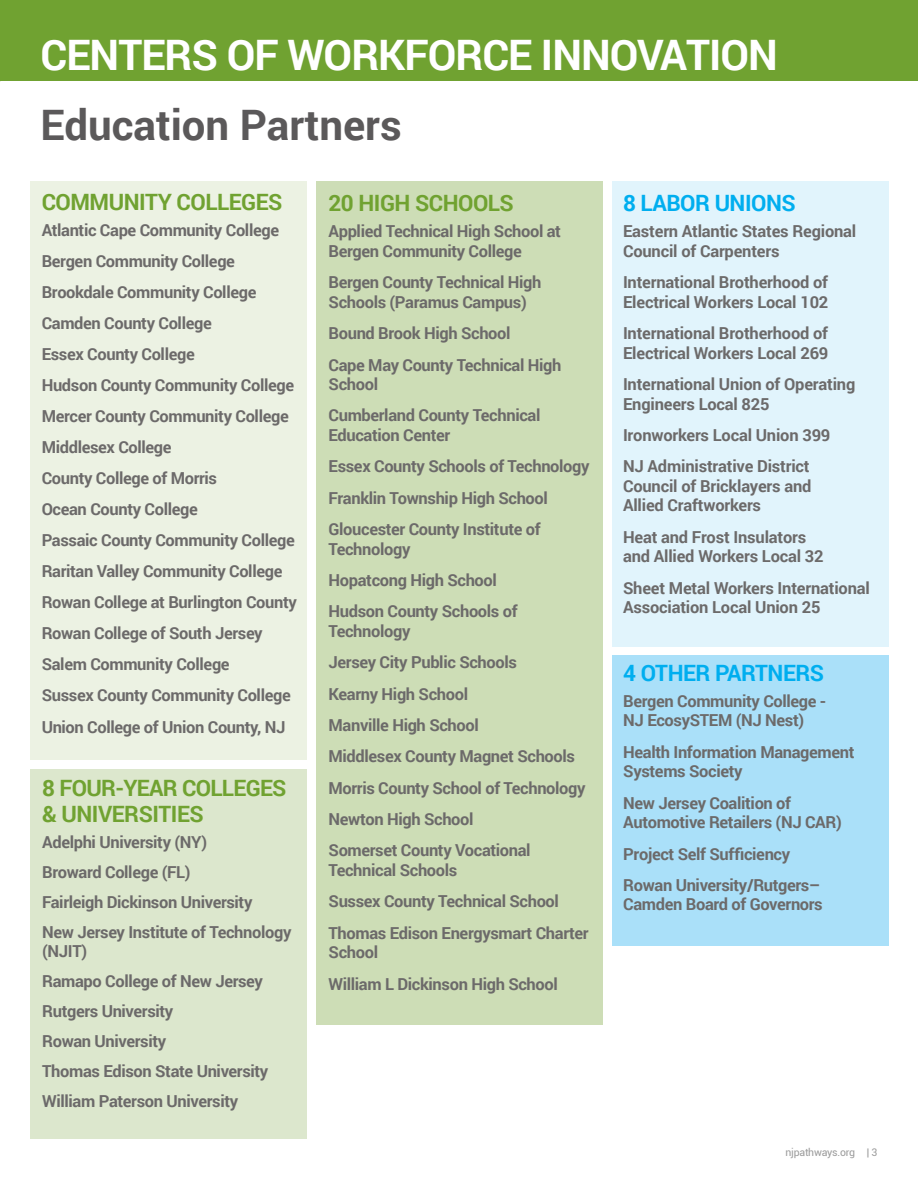
<style>
.page{position:relative;width:918px;height:1188px;background:#fff}
.page>*{position:absolute;margin:0;border:0;box-sizing:border-box;transform-origin:0 0}
.Header_Top_White{font:700 42px "Roboto";letter-spacing:-.02em;color:#fff}
.t1{font:700 42px "Roboto";color:#5b595a}
.Subhead_1{font:700 22.5px/25.5px "Roboto";letter-spacing:-.02em;color:#70a231}
.Subhead_1-2{font:700 22.5px "Roboto";letter-spacing:-.02em;color:#00aeef}
.Bullets{font:700 16.5px/19.5px "Roboto";letter-spacing:-.02em;color:#6c6a6a}
.t2{font:10.5px "Roboto";letter-spacing:-.02em;color:#9b9b9b}
</style>
<div class="page">
<div style="left:0;top:0;width:918px;height:81px;background:#70a231"></div>
<div style="left:31px;top:181px;width:276px;height:579px;background:#ecf2e3"></div>
<div style="left:31px;top:769px;width:276px;height:369px;background:#dce7cd"></div>
<div style="left:613px;top:655px;width:276px;height:290px;background:#aae0f9"></div>
<div style="left:316px;top:181px;width:287px;height:844px;background:#cdddb6"></div>
<div style="left:612px;top:181px;width:277px;height:466px;background:#e1f4fc"></div>
<p class="Header_Top_White" style="left:40px;top:26px;width:739px">CENTERS OF WORKFORCE INNOVATION</p>
<p class="t1" style="left:40px;top:95px;width:363px">Education Partners</p>
<p class="Subhead_1" style="left:42px;top:188px;width:242px">COMMUNITY COLLEGES</p>
<p class="Bullets" style="left:42px;top:220px;width:239px">Atlantic Cape Community College</p>
<p class="Bullets" style="left:42px;top:251px;width:195px">Bergen Community College</p>
<p class="Bullets" style="left:42px;top:282px;width:216px">Brookdale Community College</p>
<p class="Bullets" style="left:42px;top:313px;width:172px">Camden County College</p>
<p class="Bullets" style="left:42px;top:344px;width:155px">Essex County College</p>
<p class="Bullets" style="left:42px;top:375px;width:254px">Hudson County Community College</p>
<p class="Bullets" style="left:42px;top:406px;width:249px">Mercer County Community College</p>
<p class="Bullets" style="left:42px;top:437px;width:131px">Middlesex College</p>
<p class="Bullets" style="left:42px;top:468px;width:177px">County College of Morris</p>
<p class="Bullets" style="left:42px;top:499px;width:158px">Ocean County College</p>
<p class="Bullets" style="left:42px;top:530px;width:255px">Passaic County Community College</p>
<p class="Bullets" style="left:42px;top:561px;width:242px">Raritan Valley Community College</p>
<p class="Bullets" style="left:42px;top:592px;width:257px">Rowan College at Burlington County</p>
<p class="Bullets" style="left:42px;top:623px;width:223px">Rowan College of South Jersey</p>
<p class="Bullets" style="left:42px;top:654px;width:189px">Salem Community College</p>
<p class="Bullets" style="left:42px;top:685px;width:251px">Sussex County Community College</p>
<p class="Bullets" style="left:42px;top:716px;width:245px">Union College of Union County, NJ</p>
<p class="Subhead_1" style="left:42px;top:775px;width:246px">8 FOUR-YEAR COLLEGES &amp; UNIVERSITIES</p>
<p class="Bullets" style="left:42px;top:832px;width:166px">Adelphi University (NY)</p>
<p class="Bullets" style="left:42px;top:862px;width:150px">Broward College (FL)</p>
<p class="Bullets" style="left:42px;top:892px;width:212px">Fairleigh Dickinson University</p>
<p class="Bullets" style="left:42px;top:922px;width:251px">New Jersey Institute of Technology (NJIT)</p>
<p class="Bullets" style="left:42px;top:971px;width:222px">Ramapo College of New Jersey</p>
<p class="Bullets" style="left:42px;top:1001px;width:133px">Rutgers University</p>
<p class="Bullets" style="left:42px;top:1030px;width:126px">Rowan University</p>
<p class="Bullets" style="left:42px;top:1060px;width:228px">Thomas Edison State University</p>
<p class="Bullets" style="left:42px;top:1091px;width:198px">William Paterson University</p>
<p class="Subhead_1" style="left:329px;top:190px;width:187px">20 HIGH SCHOOLS</p>
<p class="Bullets" style="left:329px;top:221px;width:234px">Applied Technical High School at<br>Bergen Community College</p>
<p class="Bullets" style="left:329px;top:272px;width:214px">Bergen County Technical High<br>Schools (Paramus Campus)</p>
<p class="Bullets" style="left:329px;top:323px;width:184px">Bound Brook High School</p>
<p class="Bullets" style="left:329px;top:354px;width:234px">Cape May County Technical High<br>School</p>
<p class="Bullets" style="left:329px;top:405px;width:213px">Cumberland County Technical<br>Education Center</p>
<p class="Bullets" style="left:329px;top:456px;width:263px">Essex County Schools of Technology</p>
<p class="Bullets" style="left:329px;top:487px;width:221px">Franklin Township High School</p>
<p class="Bullets" style="left:329px;top:519px;width:214px">Gloucester County Institute of<br>Technology</p>
<p class="Bullets" style="left:329px;top:570px;width:170px">Hopatcong High School</p>
<p class="Bullets" style="left:329px;top:601px;width:191px">Hudson County Schools of<br>Technology</p>
<p class="Bullets" style="left:329px;top:652px;width:190px">Jersey City Public Schools</p>
<p class="Bullets" style="left:329px;top:683px;width:141px">Kearny High School</p>
<p class="Bullets" style="left:329px;top:715px;width:152px">Manville High School</p>
<p class="Bullets" style="left:329px;top:746px;width:248px">Middlesex County Magnet Schools</p>
<p class="Bullets" style="left:329px;top:777px;width:259px">Morris County School of Technology</p>
<p class="Bullets" style="left:329px;top:809px;width:147px">Newton High School</p>
<p class="Bullets" style="left:329px;top:840px;width:204px">Somerset County Vocational<br>Technical Schools</p>
<p class="Bullets" style="left:329px;top:891px;width:232px">Sussex County Technical School</p>
<p class="Bullets" style="left:329px;top:922px;width:261px">Thomas Edison Energysmart Charter<br>School</p>
<p class="Bullets" style="left:329px;top:973px;width:231px">William L Dickinson High School</p>
<p class="Subhead_1-2" style="left:623px;top:187px;width:174px">8 LABOR UNIONS</p>
<p class="Bullets" style="left:623px;top:221px;width:235px">Eastern Atlantic States Regional<br>Council of Carpenters</p>
<p class="Bullets" style="left:623px;top:272px;width:207px">International Brotherhood of<br>Electrical Workers Local 102</p>
<p class="Bullets" style="left:623px;top:323px;width:207px">International Brotherhood of<br>Electrical Workers Local 269</p>
<p class="Bullets" style="left:623px;top:374px;width:234px">International Union of Operating<br>Engineers Local 825</p>
<p class="Bullets" style="left:623px;top:425px;width:209px">Ironworkers Local Union 399</p>
<p class="Bullets" style="left:623px;top:456px;width:190px;text-align:justify">NJ Administrative District Council of Bricklayers and Allied Craftworkers</p>
<p class="Bullets" style="left:623px;top:526px;width:202px">Heat and Frost Insulators and Allied Workers Local 32</p>
<p class="Bullets" style="left:623px;top:577px;width:248px">Sheet Metal Workers International<br>Association Local Union 25</p>
<p class="Subhead_1-2" style="left:623px;top:657px;width:202px">4 OTHER PARTNERS</p>
<p class="Bullets" style="left:623px;top:691px;width:205px">Bergen Community College -<br>NJ EcosySTEM (NJ Nest)</p>
<p class="Bullets" style="left:623px;top:741px;width:233px">Health Information Management<br>Systems Society</p>
<p class="Bullets" style="left:623px;top:792px;width:220px">New Jersey Coalition of<br>Automotive Retailers (NJ CAR)</p>
<p class="Bullets" style="left:623px;top:843px;width:168px">Project Self Sufficiency</p>
<p class="Bullets" style="left:623px;top:875px;width:201px">Rowan University/Rutgers–<br>Camden Board of Governors</p>
<p class="t2" style="left:786px;top:1145px;width:93px">njpathways.org | 3</p>
</div>
